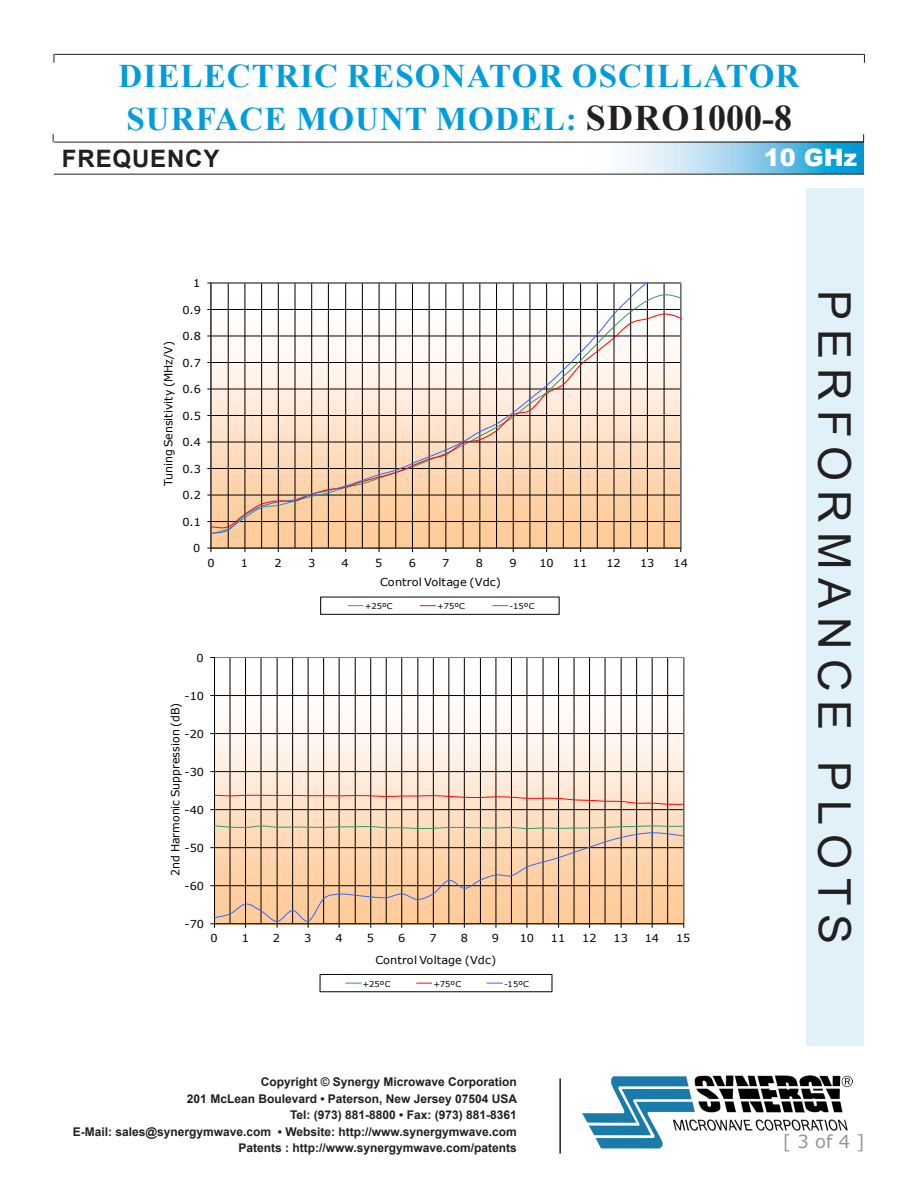
<style>
.page{position:relative;width:918px;height:1188px;background:#fff}
.page>*{position:absolute;margin:0;border:0;box-sizing:border-box;transform-origin:0 0}
.t1{font:45px "Arial";letter-spacing:.2em;color:#231f20}
.t2{font:700 33px/43.2px "Times New Roman";letter-spacing:.035em;color:#009ddc}
.t3{font:700 24px "Arial";letter-spacing:.035em;color:#231f20}
.t4{font:900 24px "Arial";color:#fff}
.t5{font:18px "Verdana";color:#939598}
.t6{font:700 12px/16.5px "Arial";color:#231f20;text-align:right}
.t7{font:11.4px "Verdana";color:#000}
.t8{font:10.95px "Verdana";letter-spacing:-.005em;color:#000}
.t9{font:8.1px "Verdana";letter-spacing:.005em;color:#000}
.s1{font-size:36px;color:#231f20}
</style>
<div class="page">
<svg style="left:575px;top:143px;width:289px;height:31px"></svg>
<hr style="left:54px;top:174px;width:810px;height:1px;background:#231f20">
<hr style="left:54px;top:54px;width:810px;height:1px;background:#231f20">
<hr style="left:54px;top:142px;width:810px;height:1px;background:#231f20">
<img style="left:582px;top:1075px;width:271px;height:74px">
<hr style="left:559px;top:1078px;width:2px;height:76px;background:#231f20">
<div style="left:806px;top:188px;width:58px;height:858px;background:#e0f1fa"></div>
<div style="left:211px;top:283px;width:470px;height:265px;background:#ffcd9b"></div>
<hr style="left:228px;top:283px;width:1px;height:265px;background:#000">
<hr style="left:261px;top:283px;width:1px;height:265px;background:#000">
<hr style="left:295px;top:283px;width:1px;height:265px;background:#000">
<hr style="left:328px;top:283px;width:1px;height:265px;background:#000">
<hr style="left:362px;top:283px;width:1px;height:265px;background:#000">
<hr style="left:395px;top:283px;width:1px;height:265px;background:#000">
<hr style="left:429px;top:283px;width:1px;height:265px;background:#000">
<hr style="left:463px;top:283px;width:1px;height:265px;background:#000">
<hr style="left:496px;top:283px;width:1px;height:265px;background:#000">
<hr style="left:530px;top:283px;width:1px;height:265px;background:#000">
<hr style="left:563px;top:283px;width:1px;height:265px;background:#000">
<hr style="left:597px;top:283px;width:1px;height:265px;background:#000">
<hr style="left:630px;top:283px;width:1px;height:265px;background:#000">
<hr style="left:664px;top:283px;width:1px;height:265px;background:#000">
<hr style="left:245px;top:283px;width:1px;height:265px;background:#000">
<hr style="left:278px;top:283px;width:1px;height:265px;background:#000">
<hr style="left:311px;top:283px;width:1px;height:265px;background:#000">
<hr style="left:345px;top:283px;width:1px;height:265px;background:#000">
<hr style="left:379px;top:283px;width:1px;height:265px;background:#000">
<hr style="left:412px;top:283px;width:1px;height:265px;background:#000">
<hr style="left:446px;top:283px;width:1px;height:265px;background:#000">
<hr style="left:480px;top:283px;width:1px;height:265px;background:#000">
<hr style="left:513px;top:283px;width:1px;height:265px;background:#000">
<hr style="left:546px;top:283px;width:1px;height:265px;background:#000">
<hr style="left:580px;top:283px;width:1px;height:265px;background:#000">
<hr style="left:614px;top:283px;width:1px;height:265px;background:#000">
<hr style="left:647px;top:283px;width:1px;height:265px;background:#000">
<hr style="left:211px;top:283px;width:1px;height:265px;background:#000">
<hr style="left:211px;top:548px;width:470px;height:1px;background:#000">
<svg style="left:211px;top:283px;width:471px;height:251px"></svg>
<div style="left:320px;top:597px;width:239px;height:18px;border:1px solid #000"></div>
<svg style="left:348px;top:605px;width:15px;height:1px"></svg>
<svg style="left:420px;top:605px;width:16px;height:1px"></svg>
<svg style="left:493px;top:605px;width:15px;height:1px"></svg>
<svg style="left:216px;top:659px;width:466px;height:166px"></svg>
<hr style="left:215px;top:771px;width:469px;height:1px;background:#000">
<hr style="left:215px;top:733px;width:469px;height:1px;background:#000">
<hr style="left:215px;top:695px;width:469px;height:1px;background:#000">
<hr style="left:230px;top:658px;width:1px;height:266px;background:#000">
<hr style="left:261px;top:658px;width:1px;height:266px;background:#000">
<hr style="left:292px;top:658px;width:1px;height:266px;background:#000">
<hr style="left:323px;top:658px;width:1px;height:266px;background:#000">
<hr style="left:355px;top:658px;width:1px;height:266px;background:#000">
<hr style="left:386px;top:658px;width:1px;height:266px;background:#000">
<hr style="left:418px;top:658px;width:1px;height:266px;background:#000">
<hr style="left:449px;top:658px;width:1px;height:266px;background:#000">
<hr style="left:480px;top:658px;width:1px;height:266px;background:#000">
<hr style="left:511px;top:658px;width:1px;height:266px;background:#000">
<hr style="left:543px;top:658px;width:1px;height:266px;background:#000">
<hr style="left:574px;top:658px;width:1px;height:266px;background:#000">
<hr style="left:605px;top:658px;width:1px;height:266px;background:#000">
<hr style="left:636px;top:658px;width:1px;height:266px;background:#000">
<hr style="left:667px;top:658px;width:1px;height:266px;background:#000">
<hr style="left:245px;top:658px;width:1px;height:266px;background:#000">
<hr style="left:277px;top:658px;width:1px;height:266px;background:#000">
<hr style="left:308px;top:658px;width:1px;height:266px;background:#000">
<hr style="left:339px;top:658px;width:1px;height:266px;background:#000">
<hr style="left:370px;top:658px;width:1px;height:266px;background:#000">
<hr style="left:401px;top:658px;width:1px;height:266px;background:#000">
<hr style="left:433px;top:658px;width:1px;height:266px;background:#000">
<hr style="left:464px;top:658px;width:1px;height:266px;background:#000">
<hr style="left:496px;top:658px;width:1px;height:266px;background:#000">
<hr style="left:527px;top:658px;width:1px;height:266px;background:#000">
<hr style="left:558px;top:658px;width:1px;height:266px;background:#000">
<hr style="left:589px;top:658px;width:1px;height:266px;background:#000">
<hr style="left:621px;top:658px;width:1px;height:266px;background:#000">
<hr style="left:652px;top:658px;width:1px;height:266px;background:#000">
<hr style="left:214px;top:658px;width:1px;height:266px;background:#000">
<svg style="left:210px;top:795px;width:474px;height:15px;background:#e1bba8"></svg>
<svg style="left:210px;top:825px;width:474px;height:103px;background:#e6c19e"></svg>
<div style="left:320px;top:974px;width:232px;height:18px;border:1px solid #000"></div>
<svg style="left:346px;top:983px;width:15px;height:1px"></svg>
<svg style="left:417px;top:983px;width:15px;height:1px"></svg>
<svg style="left:487px;top:983px;width:16px;height:1px"></svg>
<h2 class="t2" style="left:118px;top:54px;width:682px">DIELECTRIC RESONATOR OSCILLATOR<br>SURFACE MOUNT MODEL: <span class="s1">SDRO1000-8</span></h2>
<h3 class="t3" style="left:62px;top:141px;width:159px">FREQUENCY</h3>
<h3 class="t4" style="left:764px;top:140px;width:95px">10 GHz</h3>
<p class="t8" style="left:193px;top:276px;width:9px">1</p>
<p class="t8" style="left:182px;top:302px;width:20px">0.9</p>
<p class="t7" style="left:160px;top:486px;width:146px;rotate:-90deg">Tuning Sensitivity (MHz/V)</p>
<p class="t8" style="left:182px;top:329px;width:20px">0.8</p>
<p class="t8" style="left:182px;top:355px;width:20px">0.7</p>
<p class="t8" style="left:182px;top:382px;width:20px">0.6</p>
<p class="t8" style="left:182px;top:408px;width:20px">0.5</p>
<p class="t8" style="left:182px;top:435px;width:20px">0.4</p>
<p class="t8" style="left:182px;top:461px;width:20px">0.3</p>
<p class="t8" style="left:182px;top:488px;width:20px">0.2</p>
<p class="t8" style="left:182px;top:514px;width:20px">0.1</p>
<p class="t8" style="left:193px;top:541px;width:9px">0</p>
<p class="t8" style="left:207px;top:555px;width:9px">0</p>
<p class="t8" style="left:241px;top:555px;width:9px">1</p>
<p class="t8" style="left:274px;top:555px;width:9px">2</p>
<p class="t8" style="left:308px;top:555px;width:9px">3</p>
<p class="t8" style="left:342px;top:555px;width:9px">4</p>
<p class="t8" style="left:375px;top:555px;width:9px">5</p>
<p class="t8" style="left:409px;top:555px;width:9px">6</p>
<p class="t8" style="left:442px;top:555px;width:9px">7</p>
<p class="t8" style="left:476px;top:555px;width:9px">8</p>
<p class="t8" style="left:509px;top:555px;width:9px">9</p>
<p class="t8" style="left:539px;top:555px;width:16px">10</p>
<p class="t8" style="left:573px;top:555px;width:16px">11</p>
<p class="t8" style="left:607px;top:555px;width:16px">12</p>
<p class="t8" style="left:640px;top:555px;width:16px">13</p>
<p class="t8" style="left:674px;top:555px;width:16px">14</p>
<p class="t8" style="left:380px;top:574px;width:122px">Control Voltage (Vdc)</p>
<p class="t9" style="left:365px;top:601px;width:29px">+25ºC</p>
<p class="t9" style="left:437px;top:601px;width:29px">+75ºC</p>
<p class="t9" style="left:510px;top:601px;width:26px">-15ºC</p>
<p class="t8" style="left:196px;top:650px;width:9px">0</p>
<p class="t8" style="left:184px;top:688px;width:21px">-10</p>
<p class="t7" style="left:168px;top:876px;width:175px;rotate:-90deg">2nd Harmonic Suppression (dB)</p>
<p class="t8" style="left:184px;top:726px;width:21px">-20</p>
<p class="t8" style="left:184px;top:764px;width:21px">-30</p>
<p class="t8" style="left:184px;top:802px;width:21px">-40</p>
<p class="t8" style="left:184px;top:840px;width:21px">-50</p>
<p class="t8" style="left:184px;top:878px;width:21px">-60</p>
<p class="t8" style="left:184px;top:916px;width:21px">-70</p>
<p class="t8" style="left:210px;top:931px;width:9px">0</p>
<p class="t8" style="left:242px;top:931px;width:9px">1</p>
<p class="t8" style="left:273px;top:931px;width:9px">2</p>
<p class="t8" style="left:304px;top:931px;width:9px">3</p>
<p class="t8" style="left:336px;top:931px;width:9px">4</p>
<p class="t8" style="left:367px;top:931px;width:9px">5</p>
<p class="t8" style="left:398px;top:931px;width:9px">6</p>
<p class="t8" style="left:429px;top:931px;width:9px">7</p>
<p class="t8" style="left:461px;top:931px;width:9px">8</p>
<p class="t8" style="left:492px;top:931px;width:9px">9</p>
<p class="t8" style="left:520px;top:931px;width:16px">10</p>
<p class="t8" style="left:551px;top:931px;width:16px">11</p>
<p class="t8" style="left:582px;top:931px;width:16px">12</p>
<p class="t8" style="left:614px;top:931px;width:16px">13</p>
<p class="t8" style="left:645px;top:931px;width:16px">14</p>
<p class="t8" style="left:676px;top:931px;width:16px">15</p>
<p class="t8" style="left:375px;top:952px;width:122px">Control Voltage (Vdc)</p>
<p class="t9" style="left:363px;top:978px;width:29px">+25ºC</p>
<p class="t9" style="left:433px;top:978px;width:29px">+75ºC</p>
<p class="t9" style="left:504px;top:978px;width:26px">-15ºC</p>
<p class="t6" style="left:73px;top:1074px;width:446px">Copyright © Synergy Microwave Corporation<br>201 McLean Boulevard • Paterson, New Jersey 07504 USA<br>Tel: (973) 881-8800 • Fax: (973) 881-8361<br>E-Mail: sales@synergymwave.com • Website: http://www.synergymwave.com Patents : http://www.synergymwave.com/patents</p>
<h1 class="t1" style="left:865px;top:290px;width:656px;rotate:90deg">PERFORMANCE PLOTS</h1>
<h3 class="t5" style="left:783px;top:1129px;width:83px">[ 3 of 4 ]</h3>
</div>
